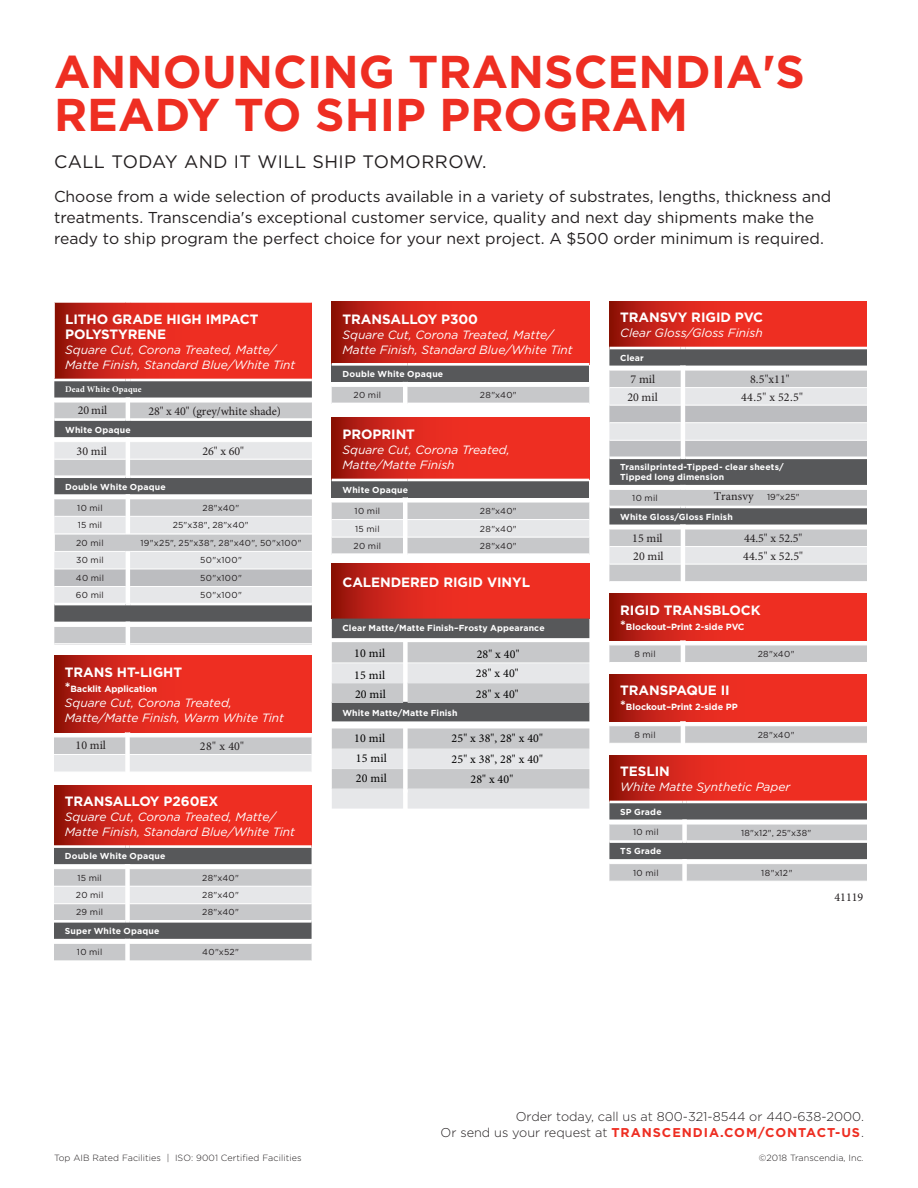
<style>
.page{position:relative;width:918px;height:1188px;background:#fff}
.page>*{position:absolute;margin:0;border:0;box-sizing:border-box;transform-origin:0 0}
.t1{font:700 45.9px/43.3px "Gotham";color:#ee2e22}
.t2{font:18px "Gotham";letter-spacing:.025em;color:#231f20}
.t3{font:15.75px/21px "Gotham";color:#231f20}
.t4{font:700 13.5px/15px "Gotham";letter-spacing:-.005em;color:#fff}
.t5{font:300 12.75px/16.5px "Gotham";color:#231f20;text-align:right}
.t6{font:italic 12px/15px "Gotham";color:#fff}
.t7{font:12px "Minion Pro";color:#231f20}
.t8{font:12px/20.4px "Minion Pro";letter-spacing:.01em;color:#000}
.t9{font:300 9px "Gotham";letter-spacing:.01em;color:#231f20}
.t10{font:700 9px "Gotham";letter-spacing:-.005em;color:#fff}
.t11{font:8.7px "Gotham";letter-spacing:.025em;color:#231f20}
.t12{font:700 8.7px/10.1px "Gotham";letter-spacing:.02em;color:#fff}
.t13{font:700 8.7px "Minion Pro";letter-spacing:.02em;color:#fff}
.s1{font-size:13.5px}
.s2{font-family:"Gotham";font-size:8.7px}
.s3{font-weight:700;color:#ee2e22}
</style>
<div class="page">
<svg style="left:55px;top:303px;width:257px;height:76px;background:#dd2a1f"></svg>
<svg style="left:54px;top:381px;width:258px;height:17px;background:#5e5f61"></svg>
<svg style="left:54px;top:402px;width:258px;height:242px;background:#bfc0c2"></svg>
<hr style="left:130px;top:551px;width:182px;height:1px;background:#fff">
<svg style="left:54px;top:656px;width:258px;height:76px;background:#dc291e"></svg>
<svg style="left:54px;top:732px;width:258px;height:40px"></svg>
<svg style="left:332px;top:302px;width:257px;height:61px;background:#dd291e"></svg>
<div style="left:332px;top:364px;width:257px;height:18px;background:#57585a"></div>
<hr style="left:332px;top:363px;width:71px;height:3px;background:#fff">
<hr style="left:407px;top:363px;width:182px;height:3px;background:#fff">
<svg style="left:332px;top:387px;width:257px;height:16px;background:#c9cacc"></svg>
<svg style="left:332px;top:417px;width:257px;height:62px;background:#dd2a1f"></svg>
<div style="left:332px;top:480px;width:257px;height:18px;background:#57585a"></div>
<hr style="left:332px;top:479px;width:71px;height:2px;background:#fff">
<hr style="left:407px;top:479px;width:182px;height:2px;background:#fff">
<svg style="left:332px;top:502px;width:257px;height:52px;background:#d4d5d7"></svg>
<hr style="left:407px;top:553px;width:182px;height:3px;background:#fff">
<svg style="left:609px;top:302px;width:258px;height:45px;background:#dc2a1f"></svg>
<svg style="left:609px;top:349px;width:258px;height:17px;background:#5e5f61"></svg>
<svg style="left:609px;top:370px;width:258px;height:212px;background:#bcbdbf"></svg>
<hr style="left:685px;top:506px;width:182px;height:2px;background:#fff">
<svg style="left:609px;top:594px;width:258px;height:46px;background:#dc291e"></svg>
<svg style="left:609px;top:640px;width:258px;height:22px"></svg>
<svg style="left:609px;top:675px;width:258px;height:46px;background:#dc291e"></svg>
<svg style="left:609px;top:721px;width:258px;height:22px"></svg>
<svg style="left:54px;top:785px;width:258px;height:60px;background:#dc291e"></svg>
<svg style="left:54px;top:845px;width:258px;height:116px;background:#b4b4b6"></svg>
<hr style="left:130px;top:920px;width:182px;height:3px;background:#fff">
<svg style="left:332px;top:563px;width:257px;height:55px;background:#dd291e"></svg>
<svg style="left:332px;top:619px;width:257px;height:190px;background:#bebfc1"></svg>
<svg style="left:609px;top:756px;width:258px;height:45px;background:#dc2a1f"></svg>
<svg style="left:609px;top:801px;width:258px;height:80px;background:#a2a3a4"></svg>
<hr style="left:687px;top:840px;width:180px;height:3px;background:#fff">
<p class="t1" style="left:54px;top:48px;width:753px">ANNOUNCING TRANSCENDIA'S<br>READY TO SHIP PROGRAM</p>
<p class="t2" style="left:54px;top:151px;width:434px">CALL TODAY AND IT WILL SHIP TOMORROW.</p>
<p class="t3" style="left:54px;top:186px;width:779px">Choose from a wide selection of products available in a variety of substrates, lengths, thickness and treatments. Transcendia's exceptional customer service, quality and next day shipments make the ready to ship program the perfect choice for your next project. A $500 order minimum is required.</p>
<p class="t4" style="left:65px;top:312px;width:195px">LITHO GRADE HIGH IMPACT<br>POLYSTYRENE</p>
<p class="t6" style="left:65px;top:342px;width:232px">Square Cut, Corona Treated, Matte/<br>Matte Finish, Standard Blue/White Tint</p>
<p class="t13" style="left:65px;top:383px;width:78px">Dead White Opaque</p>
<p class="t7" style="left:78px;top:402px;width:31px">20 mil</p>
<p class="t7" style="left:148px;top:403px;width:134px">28" x 40" (grey/white shade)</p>
<p class="t12" style="left:65px;top:424px;width:67px">White Opaque</p>
<p class="t7" style="left:77px;top:443px;width:32px">30 mil</p>
<p class="t7" style="left:203px;top:443px;width:43px">26" x 60"</p>
<p class="t12" style="left:65px;top:481px;width:102px">Double White Opaque</p>
<p class="t11" style="left:77px;top:503px;width:27px">10 mil</p>
<p class="t11" style="left:203px;top:503px;width:38px">28"x40"</p>
<p class="t11" style="left:78px;top:520px;width:26px">15 mil</p>
<p class="t11" style="left:173px;top:520px;width:77px">25"x38", 28"x40"</p>
<p class="t11" style="left:76px;top:538px;width:29px">20 mil</p>
<p class="t11" style="left:140px;top:538px;width:163px">19"x25", 25"x38", 28"x40", 50"x100"</p>
<p class="t11" style="left:76px;top:555px;width:29px">30 mil</p>
<p class="t11" style="left:200px;top:555px;width:43px">50"x100"</p>
<p class="t11" style="left:76px;top:573px;width:30px">40 mil</p>
<p class="t11" style="left:200px;top:573px;width:43px">50"x100"</p>
<p class="t11" style="left:76px;top:591px;width:29px">60 mil</p>
<p class="t11" style="left:200px;top:591px;width:43px">50"x100"</p>
<p class="t4" style="left:65px;top:664px;width:119px">TRANS HT-LIGHT</p>
<p class="t10" style="left:65px;top:683px;width:94px"><span class="s1">*</span>Backlit Application</p>
<p class="t6" style="left:65px;top:695px;width:221px">Square Cut, Corona Treated,<br>Matte/Matte Finish, Warm White Tint</p>
<p class="t7" style="left:76px;top:737px;width:32px">10 mil</p>
<p class="t7" style="left:200px;top:738px;width:46px">28" x 40"</p>
<p class="t4" style="left:65px;top:793px;width:155px">TRANSALLOY P260EX</p>
<p class="t6" style="left:65px;top:809px;width:232px">Square Cut, Corona Treated, Matte/<br>Matte Finish, Standard Blue/White Tint</p>
<p class="t12" style="left:65px;top:851px;width:102px">Double White Opaque</p>
<p class="t11" style="left:77px;top:873px;width:26px">15 mil</p>
<p class="t11" style="left:202px;top:873px;width:38px">28"x40"</p>
<p class="t11" style="left:76px;top:890px;width:29px">20 mil</p>
<p class="t11" style="left:202px;top:890px;width:38px">28"x40"</p>
<p class="t11" style="left:76px;top:907px;width:28px">29 mil</p>
<p class="t11" style="left:202px;top:907px;width:38px">28"x40"</p>
<p class="t12" style="left:65px;top:926px;width:96px">Super White Opaque</p>
<p class="t11" style="left:77px;top:947px;width:27px">10 mil</p>
<p class="t11" style="left:202px;top:947px;width:38px">40"x52"</p>
<p class="t4" style="left:343px;top:311px;width:137px">TRANSALLOY P300</p>
<p class="t6" style="left:343px;top:327px;width:232px">Square Cut, Corona Treated, Matte/<br>Matte Finish, Standard Blue/White Tint</p>
<p class="t12" style="left:343px;top:369px;width:102px">Double White Opaque</p>
<p class="t11" style="left:354px;top:390px;width:29px">20 mil</p>
<p class="t11" style="left:480px;top:390px;width:38px">28"x40"</p>
<p class="t4" style="left:343px;top:427px;width:74px">PROPRINT</p>
<p class="t6" style="left:343px;top:442px;width:169px">Square Cut, Corona Treated,<br>Matte/Matte Finish</p>
<p class="t12" style="left:343px;top:485px;width:67px">White Opaque</p>
<p class="t11" style="left:355px;top:506px;width:27px">10 mil</p>
<p class="t11" style="left:480px;top:506px;width:38px">28"x40"</p>
<p class="t11" style="left:355px;top:524px;width:26px">15 mil</p>
<p class="t11" style="left:480px;top:524px;width:38px">28"x40"</p>
<p class="t11" style="left:354px;top:541px;width:29px">20 mil</p>
<p class="t11" style="left:480px;top:541px;width:38px">28"x40"</p>
<p class="t4" style="left:342px;top:574px;width:189px">CALENDERED RIGID VINYL</p>
<p class="t12" style="left:342px;top:623px;width:204px">Clear Matte/Matte Finish–Frosty Appearance</p>
<p class="t8" style="left:354px;top:643px;width:32px;line-height:21.3px">10 mil<br>15 mil</p>
<p class="t8" style="left:355px;top:684px;width:32px">20 mil</p>
<p class="t8" style="left:354px;top:728px;width:34px">10 mil<br>15 mil<br>20 mil</p>
<p class="t8" style="left:476px;top:644px;width:45px;line-height:19.6px">28" x 40"<br>28" x 40"</p>
<p class="t8" style="left:476px;top:684px;width:44px">28" x 40"</p>
<p class="t12" style="left:342px;top:707px;width:117px">White Matte/Matte Finish</p>
<p class="t8" style="left:452px;top:728px;width:93px">25" x 38", 28" x 40"</p>
<p class="t8" style="left:452px;top:749px;width:93px">25" x 38", 28" x 40"</p>
<p class="t8" style="left:470px;top:769px;width:44px">28" x 40"</p>
<p class="t4" style="left:620px;top:310px;width:144px">TRANSVY RIGID PVC</p>
<p class="t6" style="left:620px;top:325px;width:144px">Clear Gloss/Gloss Finish</p>
<p class="t12" style="left:620px;top:353px;width:25px">Clear</p>
<p class="t7" style="left:631px;top:372px;width:26px">7 mil</p>
<p class="t7" style="left:750px;top:371px;width:41px">8.5"x11"</p>
<p class="t7" style="left:627px;top:389px;width:32px">20 mil</p>
<p class="t7" style="left:741px;top:389px;width:63px">44.5" x 52.5"</p>
<p class="t12" style="left:620px;top:462px;width:165px">Transilprinted-Tipped- clear sheets/<br>Tipped long dimension</p>
<p class="t11" style="left:632px;top:493px;width:27px">10 mil</p>
<p class="t7" style="left:714px;top:488px;width:87px">Transvy <span class="s2">19"x25"</span></p>
<p class="t12" style="left:620px;top:511px;width:114px">White Gloss/Gloss Finish</p>
<p class="t7" style="left:632px;top:531px;width:32px">15 mil</p>
<p class="t7" style="left:744px;top:531px;width:60px">44.5" x 52.5"</p>
<p class="t7" style="left:633px;top:548px;width:32px">20 mil</p>
<p class="t7" style="left:743px;top:548px;width:61px">44.5" x 52.5"</p>
<p class="t4" style="left:620px;top:602px;width:142px">RIGID TRANSBLOCK</p>
<p class="t10" style="left:620px;top:621px;width:126px"><span class="s1">*</span>Blockout–Print 2-side PVC</p>
<p class="t11" style="left:634px;top:649px;width:23px">8 mil</p>
<p class="t11" style="left:758px;top:649px;width:38px">28"x40"</p>
<p class="t4" style="left:620px;top:683px;width:111px">TRANSPAQUE II</p>
<p class="t10" style="left:620px;top:702px;width:119px"><span class="s1">*</span>Blockout–Print 2-side PP</p>
<p class="t11" style="left:634px;top:730px;width:23px">8 mil</p>
<p class="t11" style="left:758px;top:730px;width:38px">28"x40"</p>
<p class="t4" style="left:620px;top:764px;width:51px">TESLIN</p>
<p class="t6" style="left:620px;top:779px;width:172px">White Matte Synthetic Paper</p>
<p class="t12" style="left:620px;top:806px;width:43px">SP Grade</p>
<p class="t11" style="left:633px;top:828px;width:27px">10 mil</p>
<p class="t11" style="left:741px;top:828px;width:71px">18"x12", 25"x38"</p>
<p class="t12" style="left:620px;top:846px;width:43px">TS Grade</p>
<p class="t11" style="left:633px;top:868px;width:27px">10 mil</p>
<p class="t11" style="left:761px;top:868px;width:33px">18"x12"</p>
<p class="t7" style="left:835px;top:889px;width:30px">41119</p>
<p class="t5" style="left:441px;top:1108px;width:425px">Order today, call us at 800-321-8544 or 440-638-2000.<br>Or send us your request at <span class="s3">TRANSCENDIA.COM/CONTACT-US</span>.</p>
<p class="t9" style="left:54px;top:1152px;width:249px">Top AIB Rated Facilities | ISO: 9001 Certified Facilities</p>
<p class="t9" style="left:759px;top:1152px;width:107px">©2018 Transcendia, Inc.</p>
</div>
